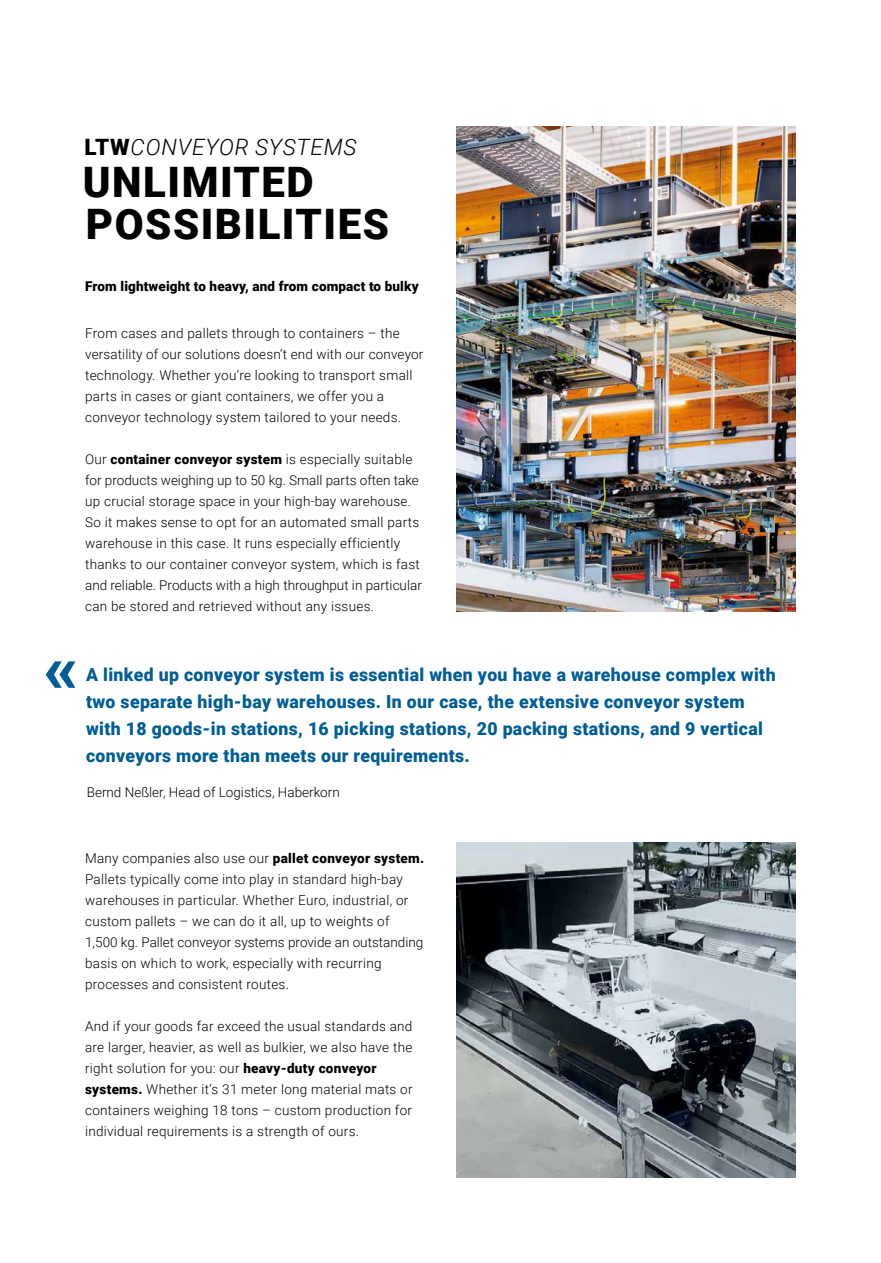
<style>
.page{position:relative;width:881px;height:1263px;background:#fff}
.page>*{position:absolute;margin:0;border:0;box-sizing:border-box;transform-origin:0 0}
.t1{font:900 42px/42px "Roboto";letter-spacing:.035em;color:#000}
.t2{font:italic 300 22.5px "Roboto";letter-spacing:.035em;color:#000}
.t3{font:900 18px/27px "Roboto";letter-spacing:.02em;color:#005d95}
.t4{font:300 13.5px/21px "Roboto";letter-spacing:.02em;color:#000}
.t5{font:900 13.5px "Roboto";letter-spacing:.01em;color:#000}
.t6{font:300 13.5px "Roboto";color:#000}
.s1{font-weight:900;font-style:normal}
.s2{font-weight:900}
</style>
<div class="page">
<svg style="left:46px;top:661px;width:29px;height:27px"></svg>
<img style="left:456px;top:127px;width:339px;height:484px">
<img style="left:456px;top:842px;width:339px;height:336px">
<h2 class="t2" style="left:84px;top:131px;width:274px"><span class="s1">LTW</span>CONVEYOR SYSTEMS</h2>
<h1 class="t1" style="left:83px;top:159px;width:307px">UNLIMITED<br>POSSIBILITIES</h1>
<p class="t5" style="left:85px;top:277px;width:335px">From lightweight to heavy, and from compact to bulky</p>
<p class="t4" style="left:85px;top:322px;width:339px">From cases and pallets through to containers – the versatility of our solutions doesn‘t end with our conveyor technology. Whether you‘re looking to transport small parts in cases or giant containers, we offer you a conveyor technology system tailored to your needs.</p>
<p class="t4" style="left:85px;top:448px;width:338px">Our <span class="s2">container conveyor system</span> is especially suitable for products weighing up to 50 kg. Small parts often take up crucial storage space in your high-bay warehouse.<br>So it makes sense to opt for an automated small parts warehouse in this case. It runs especially efficiently thanks to our container conveyor system, which is fast and reliable. Products with a high throughput in particular can be stored and retrieved without any issues.</p>
<p class="t3" style="left:86px;top:661px;width:690px">A linked up conveyor system is essential when you have a warehouse complex with two separate high-bay warehouses. In our case, the extensive conveyor system with 18 goods-in stations, 16 picking stations, 20 packing stations, and 9 vertical conveyors more than meets our requirements.</p>
<p class="t6" style="left:87px;top:782px;width:254px">Bernd Neßler, Head of Logistics, Haberkorn</p>
<p class="t4" style="left:85px;top:847px;width:340px">Many companies also use our <span class="s2">pallet conveyor system.<br></span>Pallets typically come into play in standard high-bay warehouses in particular. Whether Euro, industrial, or custom pallets – we can do it all, up to weights of 1,500 kg. Pallet conveyor systems provide an outstanding basis on which to work, especially with recurring processes and consistent routes.</p>
<p class="t4" style="left:85px;top:1015px;width:329px">And if your goods far exceed the usual standards and are larger, heavier, as well as bulkier, we also have the right solution for you: our <span class="s2">heavy-duty conveyor systems.</span> Whether it‘s 31 meter long material mats or containers weighing 18 tons – custom production for individual requirements is a strength of ours.</p>
</div>
